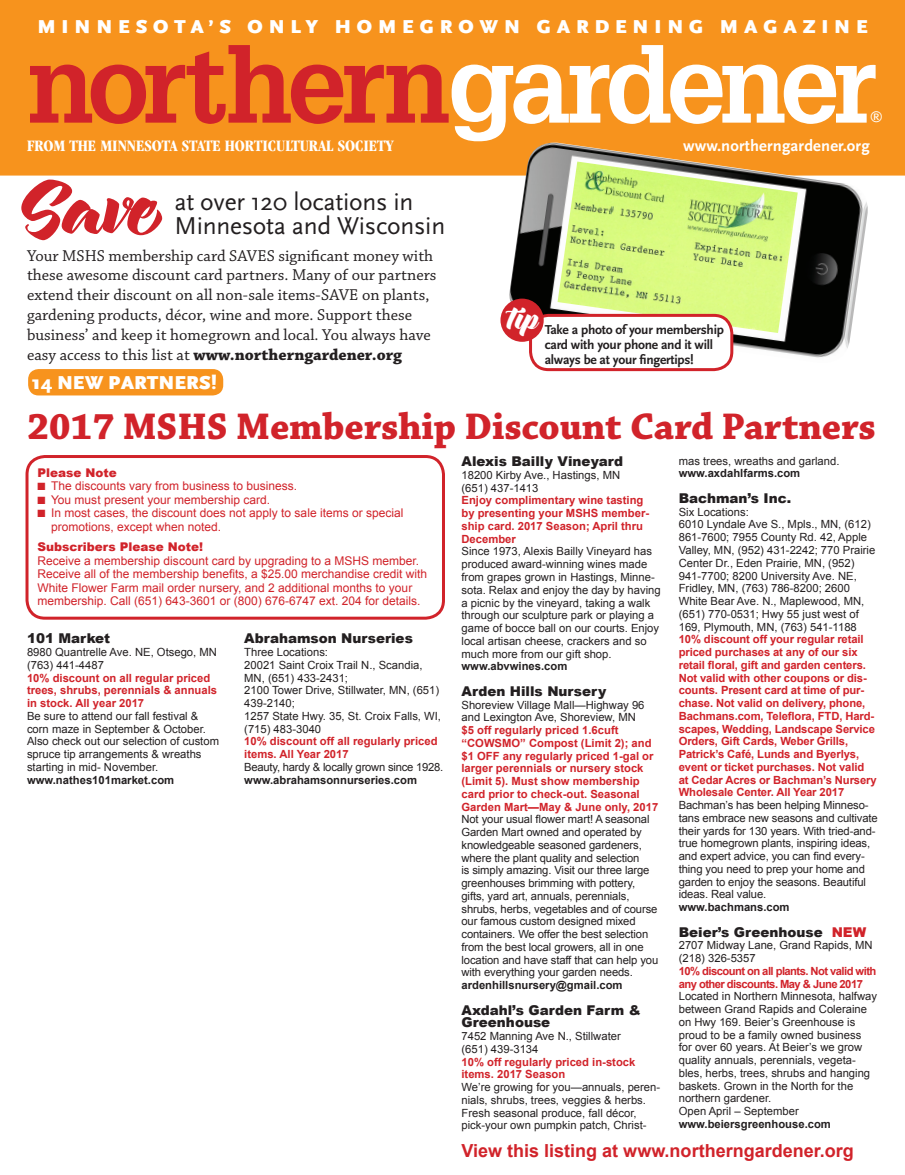
<style>
.page{position:relative;width:905px;height:1175px;background:#fff}
.page>*{position:absolute;margin:0;border:0;box-sizing:border-box;transform-origin:0 0}
.t1{font:700 106.5px "Glypha";letter-spacing:-.05em;color:#d1232a}
.t2{font:72px "Zulia Pro";color:#d1232a}
.t3{font:700 39px "Chaparral Pro";letter-spacing:-.005em;color:#d1232a}
.t4{font:30px "Zulia Pro";color:#fff}
.t5{font:25.5px/24px "Scala Sans";letter-spacing:-.01em;color:#231f20}
.t6{font:900 19.5px "Scala Sans";letter-spacing:.3em;color:#fff}
.t7{font:900 19.5px "Scala Sans";color:#fff}
.t8{font:700 18px "Arial";color:#d1232a}
.t9{font:16.5px/19.8px "Chaparral Pro";color:#231f20}
.t10{font:700 condensed 16.5px "Garamond";color:#fff}
.t11{font:700 16.5px "Scala Sans";letter-spacing:.01em;color:#fff}
.company{font:900 13.5px/12.8px "Arial";color:#231f20}
.t12{font:700 13.5px/15px "Scala Sans";letter-spacing:-.02em;color:#231f20}
.t13{font:13.5px "Scala Sans";color:#fff}
.t14{font:12px/13.5px "Arial";color:#d1232a}
.t15{font:900 12px "Arial";color:#d1232a}
.information{font:11.25px/12.8px "Arial";color:#231f20}
.color_discount{font:700 11.25px/12.8px "Arial";color:#d1232a}
.address{font:11.25px/12.8px "Arial";color:#231f20}
.website{font:700 11.25px "Arial";color:#231f20}
.color_discount-2{font:700 11.25px/12.8px "Arial";letter-spacing:-.05em;color:#d1232a}
.information-2{font:11.25px "Arial";letter-spacing:-.02em;color:#231f20}
.information-3{font:700 11.25px "Arial";color:#231f20}
.s1{color:#fff}
.s2{font-weight:700}
.s3{color:#d1232a}
</style>
<div class="page">
<div style="left:0;top:0;width:904px;height:176px;background:#f7931d"></div>
<img style="left:506px;top:143px;width:365px;height:223px">
<img style="left:557px;top:161px;width:240px;height:172px">
<div style="left:530px;top:315px;width:201px;height:54px;background:#fff;border-radius:18px"></div>
<div style="left:529px;top:314px;width:204px;height:57px;border:3px solid #d1232a;border-radius:18px"></div>
<div style="left:500px;top:298px;width:43px;height:44px;background:#d1232a;border-radius:50%"></div>
<div style="left:26px;top:455px;width:419px;height:164px;border:3px solid #d1232a;border-radius:18px"></div>
<div style="left:28px;top:369px;width:195px;height:26px;background:#f7931d;border-radius:10px"></div>
<p class="t6" style="left:37px;top:16px;width:831px">MINNESOTA’S ONLY HOMEGROWN GARDENING MAGAZINE</p>
<p class="t1" style="left:27px;top:19px;width:850px">northern<span class="s1">gardener</span></p>
<p class="t13" style="left:869px;top:108px;width:15px">®</p>
<p class="t10" style="left:27px;top:137px;width:368px">FROM THE MINNESOTA STATE HORTICULTURAL SOCIETY</p>
<p class="t11" style="left:683px;top:137px;width:188px">www.northerngardener.org</p>
<p class="t2" style="left:21px;top:165px;width:145px">Save</p>
<p class="t5" style="left:174px;top:190px;width:272px">at over 120 locations in<br>Minnesota and Wisconsin</p>
<p class="t9" style="left:27px;top:246px;width:411px">Your MSHS membership card SAVES significant money with these awesome discount card partners. Many of our partners extend their discount on all non-sale items-SAVE on plants, gardening products, décor, wine and more. Support these business’ and keep it homegrown and local. You always have easy access to this list at <span class="s2">www.northerngardener.org</span></p>
<p class="t4" style="left:506px;top:300px;width:33px">tip</p>
<p class="t12" style="left:544px;top:322px;width:181px">Take a photo of your membership card with your phone and it will always be at your fingertips!</p>
<p class="t7" style="left:32px;top:372px;width:186px">14 NEW PARTNERS!</p>
<p class="t3" style="left:27px;top:404px;width:850px">2017 MSHS Membership Discount Card Partners</p>
<p class="t15" style="left:38px;top:464px;width:81px">Please Note</p>
<p class="t14" style="left:38px;top:479px;width:261px">■ The discounts vary from business to business.</p>
<p class="t14" style="left:38px;top:493px;width:234px">■ You must present your membership card.</p>
<p class="t14" style="left:38px;top:506px;width:367px">■ In most cases, the discount does not apply to sale items or special</p>
<p class="t14" style="left:51px;top:520px;width:172px">promotions, except when noted.</p>
<p class="t15" style="left:38px;top:538px;width:167px">Subscribers Please Note!</p>
<p class="t14" style="left:38px;top:553px;width:391px">Receive a membership discount card by upgrading to a MSHS member.<br>Receive all of the membership benefits, a $25.00 merchandise credit with White Flower Farm mail order nursery, and 2 additional months to your membership. Call (651) 643-3601 or (800) 676-6747 ext. 204 for details.</p>
<p class="company" style="left:27px;top:632px;width:85px">101 Market</p>
<p class="information" style="left:27px;top:646px;width:191px">8980 Quantrelle Ave. NE, Otsego, MN</p>
<p class="information" style="left:27px;top:658px;width:78px">(763) 441-4487</p>
<p class="color_discount" style="left:27px;top:671px;width:192px">10% discount on all regular priced trees, shrubs, perennials &amp; annuals in stock. All year 2017</p>
<p class="information" style="left:27px;top:709px;width:193px">Be sure to attend our fall festival &amp; corn maze in September &amp; October.<br>Also check out our selection of custom spruce tip arrangements &amp; wreaths starting in mid- November.</p>
<p class="website" style="left:27px;top:772px;width:149px">www.nathes101market.com</p>
<p class="company" style="left:244px;top:632px;width:170px">Abrahamson Nurseries</p>
<p class="address" style="left:244px;top:646px;width:85px">Three Locations:</p>
<p class="address" style="left:244px;top:658px;width:198px">20021 Saint Croix Trail N., Scandia,<br>MN, (651) 433-2431;<br>2100 Tower Drive, Stillwater, MN, (651)<br>439-2140;<br>1257 State Hwy. 35, St. Croix Falls, WI, (715) 483-3040</p>
<p class="color_discount" style="left:244px;top:735px;width:195px">10% discount off all regularly priced items. All Year 2017</p>
<p class="information-2" style="left:244px;top:759px;width:201px">Beauty, hardy &amp; locally grown since 1928.</p>
<p class="website" style="left:244px;top:772px;width:174px">www.abrahamsonnurseries.com</p>
<p class="company" style="left:461px;top:454px;width:163px">Alexis Bailly Vineyard</p>
<p class="address" style="left:461px;top:469px;width:160px">18200 Kirby Ave., Hastings, MN</p>
<p class="address" style="left:461px;top:481px;width:78px">(651) 437-1413</p>
<p class="color_discount" style="left:461px;top:494px;width:189px">Enjoy complimentary wine tasting by presenting your MSHS member&shy;ship card. 2017 Season; April thru<br>December</p>
<p class="information" style="left:461px;top:545px;width:201px">Since 1973, Alexis Bailly Vineyard has produced award-winning wines made from grapes grown in Hastings, Minne&shy;sota. Relax and enjoy the day by having a picnic by the vineyard, taking a walk through our sculpture park or playing a game of bocce ball on our courts. Enjoy local artisan cheese, crackers and so much more from our gift shop.</p>
<p class="information-3" style="left:461px;top:659px;width:107px">www.abvwines.com</p>
<p class="company" style="left:461px;top:684px;width:146px">Arden Hills Nursery</p>
<p class="address" style="left:461px;top:698px;width:184px">Shoreview Village Mall—Highway 96 and Lexington Ave, Shoreview, MN</p>
<p class="color_discount" style="left:461px;top:724px;width:198px">$5 off regularly priced 1.6cuft “COWSMO” Compost (Limit 2); and $1 OFF any regularly priced 1-gal or larger perennials or nursery stock (Limit 5). Must show membership card prior to check-out. Seasonal Garden Mart—May &amp; June only, 2017</p>
<p class="information" style="left:461px;top:813px;width:198px">Not your usual flower mart! A seasonal Garden Mart owned and operated by knowledgeable seasoned gardeners, where the plant quality and selection<br>is simply amazing. Visit our three large greenhouses brimming with pottery, gifts, yard art, annuals, perennials, shrubs, herbs, vegetables and of course our famous custom designed mixed containers. We offer the best selection from the best local growers, all in one location and have staff that can help you with everything your garden needs.</p>
<p class="website" style="left:461px;top:977px;width:163px">ardenhillsnursery@gmail.com</p>
<p class="company" style="left:461px;top:1003px;width:181px">Axdahl’s Garden Farm &amp;<br>Greenhouse</p>
<p class="address" style="left:461px;top:1030px;width:161px">7452 Manning Ave N., Stillwater</p>
<p class="address" style="left:461px;top:1042px;width:78px">(651) 439-3134</p>
<p class="color_discount" style="left:461px;top:1055px;width:175px">10% off regularly priced in-stock items. 2017 Season</p>
<p class="information" style="left:461px;top:1081px;width:200px">We’re growing for you—annuals, peren&shy;nials, shrubs, trees, veggies &amp; herbs.<br>Fresh seasonal produce, fall décor, pick-your own pumpkin patch, Christ-</p>
<p class="information" style="left:678px;top:454px;width:162px">mas trees, wreaths and garland.</p>
<p class="website" style="left:678px;top:466px;width:123px">www.axdahlfarms.com</p>
<p class="company" style="left:678px;top:491px;width:114px">Bachman’s Inc.</p>
<p class="address" style="left:678px;top:505px;width:72px">Six Locations:</p>
<p class="address" style="left:678px;top:518px;width:198px">6010 Lyndale Ave S., Mpls., MN, (612)<br>861-7600; 7955 County Rd. 42, Apple Valley, MN, (952) 431-2242; 770 Prairie Center Dr., Eden Prairie, MN, (952)<br>941-7700; 8200 University Ave. NE, Fridley, MN, (763) 786-8200; 2600<br>White Bear Ave. N., Maplewood, MN, (651) 770-0531; Hwy 55 just west of 169, Plymouth, MN, (763) 541-1188</p>
<p class="color_discount" style="left:678px;top:633px;width:199px">10% discount off your regular retail priced purchases at any of our six retail floral, gift and garden centers.<br>Not valid with other coupons or dis&shy;counts. Present card at time of pur&shy;chase. Not valid on delivery, phone, Bachmans.com, Teleflora, FTD, Hard&shy;scapes, Wedding, Landscape Service Orders, Gift Cards, Weber Grills, Patrick’s Café, Lunds and Byerlys, event or ticket purchases. Not valid at Cedar Acres or Bachman’s Nursery Wholesale Center. All Year 2017</p>
<p class="information" style="left:678px;top:799px;width:201px">Bachman’s has been helping Minneso&shy;tans embrace new seasons and cultivate their yards for 130 years. With tried-and&shy;true homegrown plants, inspiring ideas, and expert advice, you can find every&shy;thing you need to prep your home and garden to enjoy the seasons. Beautiful ideas. Real value.</p>
<p class="website" style="left:678px;top:899px;width:112px">www.bachmans.com</p>
<p class="company" style="left:678px;top:925px;width:189px">Beier’s Greenhouse <span class="s3">NEW</span></p>
<p class="address" style="left:678px;top:939px;width:195px">2707 Midway Lane, Grand Rapids, MN</p>
<p class="address" style="left:678px;top:952px;width:78px">(218) 326-5357</p>
<p class="color_discount-2" style="left:678px;top:965px;width:199px">10% discount on all plants. Not valid with any other discounts. May &amp; June 2017</p>
<p class="information" style="left:678px;top:990px;width:200px">Located in Northern Minnesota, halfway between Grand Rapids and Coleraine on Hwy 169. Beier’s Greenhouse is proud to be a family owned business for over 60 years. At Beier’s we grow quality annuals, perennials, vegeta&shy;bles, herbs, trees, shrubs and hanging baskets. Grown in the North for the northern gardener.</p>
<p class="information" style="left:678px;top:1105px;width:122px">Open April – September</p>
<p class="website" style="left:678px;top:1116px;width:154px">www.beiersgreenhouse.com</p>
<p class="t8" style="left:461px;top:1138px;width:394px">View this listing at www.northerngardener.org</p>
</div>
